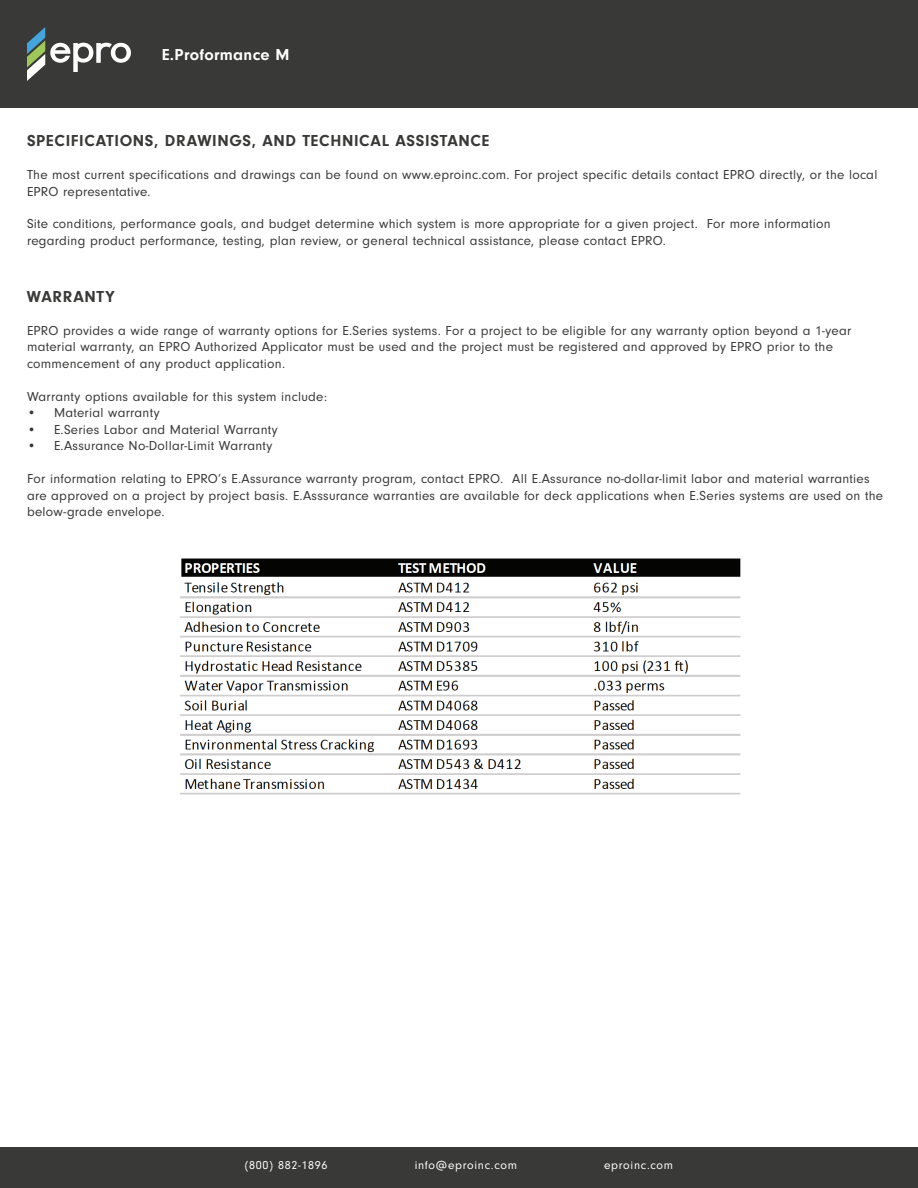
<style>
.page{position:relative;width:918px;height:1188px;background:#fff}
.page>*{position:absolute;margin:0;border:0;box-sizing:border-box;transform-origin:0 0}
.t1{font:700 16.5px "Neuzeit Gro";letter-spacing:.04em;color:#393938}
.t2{font:700 16.5px "Neuzeit Gro";letter-spacing:.02em;color:#fff}
.t3{font:13.5px/16.5px "Neuzeit Gro";letter-spacing:.02em;color:#393938}
.t4{font:12px "Neuzeit Gro";letter-spacing:.06em;color:#fff}
</style>
<div class="page">
<div style="left:0;top:0;width:918px;height:108px;background:#393938"></div>
<svg style="left:27px;top:27px;width:104px;height:54px"></svg>
<div style="left:0;top:1148px;width:918px;height:40px;background:#393938"></div>
<img style="left:180px;top:558px;width:561px;height:237px">
<p class="t2" style="left:162px;top:45px;width:129px">E.Proformance M</p>
<p class="t1" style="left:27px;top:131px;width:464px">SPECIFICATIONS, DRAWINGS, AND TECHNICAL ASSISTANCE</p>
<p class="t3" style="left:27px;top:167px;width:852px">The most current specifications and drawings can be found on www.eproinc.com. For project specific details contact EPRO directly, or the local<br>EPRO representative.</p>
<p class="t3" style="left:27px;top:216px;width:805px">Site conditions, performance goals, and budget determine which system is more appropriate for a given project. For more information regarding product performance, testing, plan review, or general technical assistance, please contact EPRO.</p>
<p class="t1" style="left:27px;top:287px;width:89px">WARRANTY</p>
<p class="t3" style="left:27px;top:322px;width:826px">EPRO provides a wide range of warranty options for E.Series systems. For a project to be eligible for any warranty option beyond a 1-year material warranty, an EPRO Authorized Applicator must be used and the project must be registered and approved by EPRO prior to the commencement of any product application.</p>
<p class="t3" style="left:27px;top:388px;width:302px">Warranty options available for this system include:</p>
<p class="t3" style="left:27px;top:405px;width:134px">• Material warranty</p>
<p class="t3" style="left:27px;top:421px;width:252px">• E.Series Labor and Material Warranty</p>
<p class="t3" style="left:27px;top:438px;width:247px">• E.Assurance No-Dollar-Limit Warranty</p>
<p class="t3" style="left:27px;top:471px;width:858px">For information relating to EPRO’s E.Assurance warranty program, contact EPRO. All E.Assurance no-dollar-limit labor and material warranties are approved on a project by project basis. E.Asssurance warranties are available for deck applications when E.Series systems are used on the below-grade envelope.</p>
<p class="t4" style="left:245px;top:1159px;width:84px">(800) 882-1896</p>
<p class="t4" style="left:415px;top:1159px;width:104px">info@eproinc.com</p>
<p class="t4" style="left:604px;top:1159px;width:71px">eproinc.com</p>
</div>
